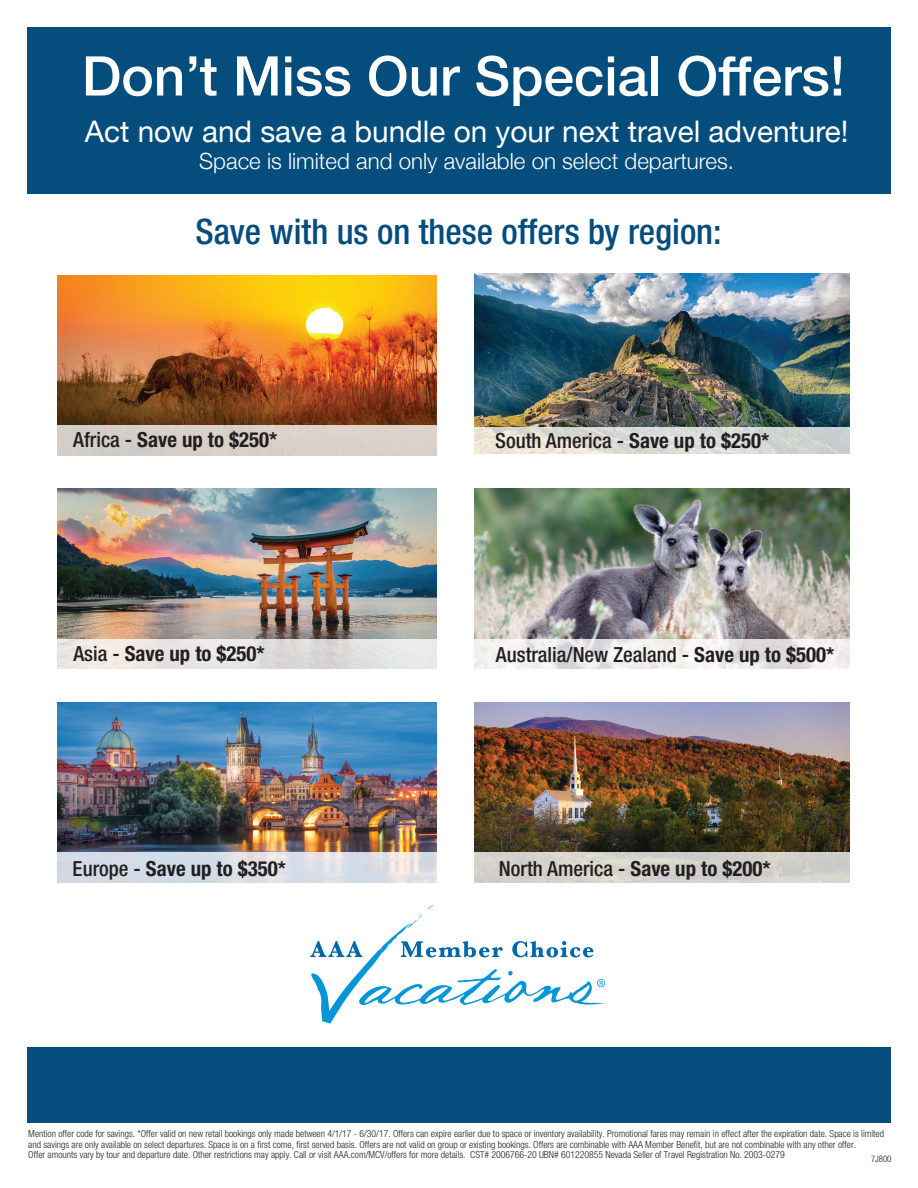
<style>
.page{position:relative;width:918px;height:1188px;background:#fff}
.page>*{position:absolute;margin:0;border:0;box-sizing:border-box;transform-origin:0 0}
.t1{font:500 54.75px "Helvetica Neue";color:#fff}
.t2{font:500 condensed 35.25px "Helvetica Neue";color:#044d7c}
.t3{font:29.7px "Helvetica Neue";color:#fff}
.t4{font:300 22.35px "Helvetica Neue";color:#fff}
.t5{font:500 condensed 20.85px "Helvetica Neue";color:#231f20}
.t6{font:700 condensed 20.85px "Helvetica Neue";color:#231f20}
.t7{font:300 condensed 9.75px/10.5px "Helvetica Neue";color:#231f20}
.t8{font:300 condensed 9px "Helvetica Neue";letter-spacing:-.01em;color:#231f20}
.s1{font-weight:500}
.s2{font-weight:700}
</style>
<div class="page">
<div style="left:27px;top:1048px;width:864px;height:75px;background:#044d7c"></div>
<div style="left:27px;top:27px;width:864px;height:166px;background:#044d7c"></div>
<img style="left:57px;top:275px;width:379px;height:150px">
<img style="left:57px;top:488px;width:379px;height:151px">
<img style="left:57px;top:703px;width:379px;height:150px">
<img style="left:474px;top:274px;width:375px;height:153px">
<img style="left:475px;top:488px;width:374px;height:151px">
<img style="left:475px;top:703px;width:374px;height:150px">
<div style="left:57px;top:425px;width:380px;height:31px;background:#d8d0c9"></div>
<svg style="left:57px;top:639px;width:793px;height:30px"></svg>
<svg style="left:57px;top:853px;width:793px;height:30px;background:#d7d9da"></svg>
<svg style="left:474px;top:427px;width:376px;height:27px;background:#dadbd5"></svg>
<svg style="left:310px;top:905px;width:298px;height:119px"></svg>
<h1 class="t1" style="left:82px;top:32px;width:765px">Don’t Miss Our Special Offers!</h1>
<h3 class="t3" style="left:85px;top:110px;width:765px">Act now and save a bundle on your next travel adventure!</h3>
<h3 class="t4" style="left:199px;top:143px;width:536px">Space is limited and only available on select departures.</h3>
<h2 class="t2" style="left:196px;top:210px;width:528px">Save with us on these offers by region:</h2>
<h3 class="t6" style="left:73px;top:427px;width:206px"><span class="s1">Africa -</span> Save up to $250*</h3>
<h3 class="t5" style="left:495px;top:429px;width:275px">South America - <span class="s2">Save up to $250*</span></h3>
<h3 class="t6" style="left:73px;top:641px;width:193px"><span class="s1">Asia -</span> Save up to $250*</h3>
<h3 class="t5" style="left:496px;top:642px;width:340px">Australia/New Zealand - <span class="s2">Save up to $500*</span></h3>
<h3 class="t6" style="left:73px;top:856px;width:215px"><span class="s1">Europe -</span> Save up to $350*</h3>
<h3 class="t5" style="left:499px;top:856px;width:273px">North America - <span class="s2">Save up to $200*</span></h3>
<p class="t7" style="left:28px;top:1129px;width:857px">Mention offer code for savings. *Offer valid on new retail bookings only made between 4/1/17 - 6/30/17. Offers can expire earlier due to space or inventory availability. Promotional fares may remain in effect after the expiration date. Space is limited and savings are only available on select departures. Space is on a first come, first served basis. Offers are not valid on group or existing bookings. Offers are combinable with AAA Member Benefit, but are not combinable with any other offer.<br>Offer amounts vary by tour and departure date. Other restrictions may apply. Call or visit AAA.com/MCV/offers for more details. CST# 2006766-20 UBN# 601220855 Nevada Seller of Travel Registration No. 2003-0279</p>
<p class="t8" style="left:871px;top:1153px;width:22px">7J800</p>
</div>
